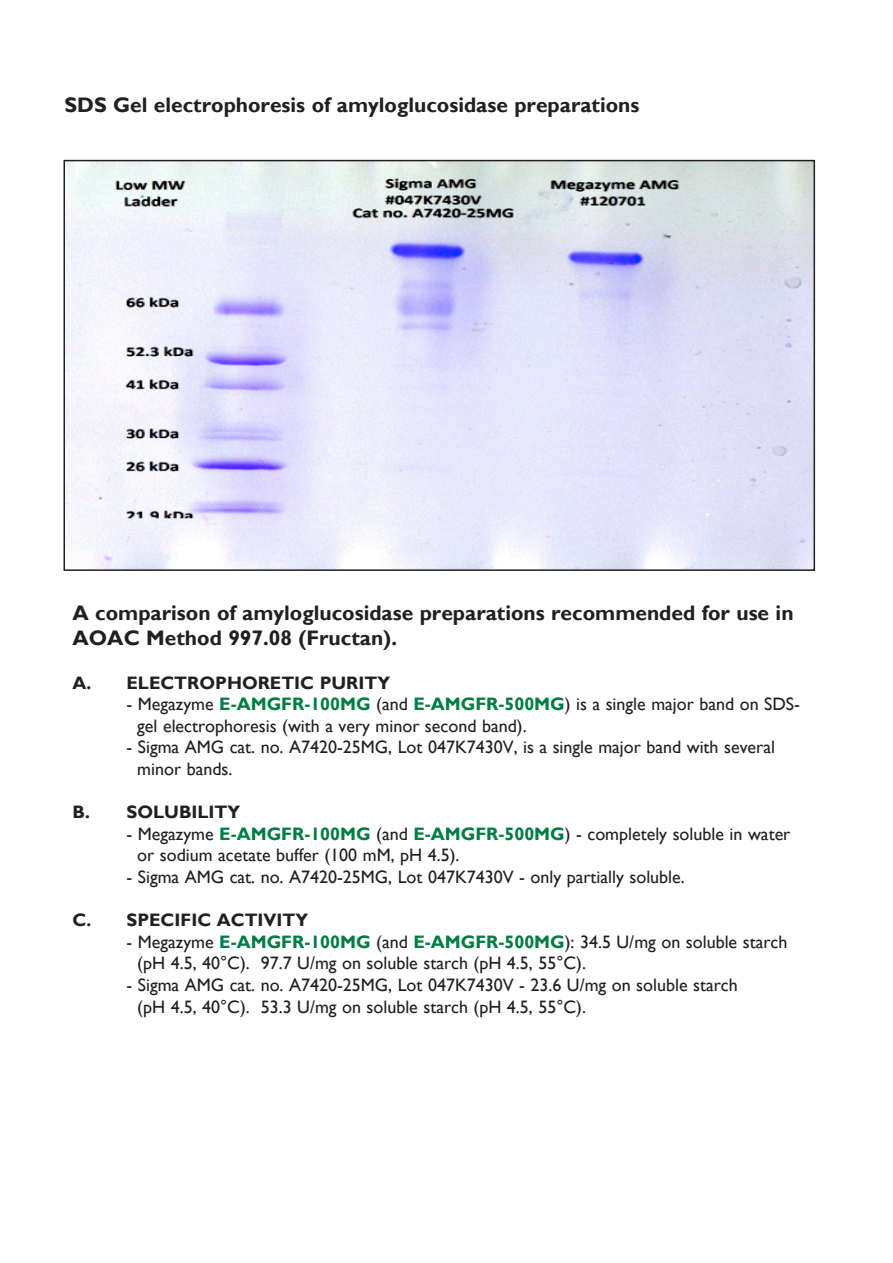
<style>
.page{position:relative;width:893px;height:1263px;background:#fff}
.page>*{position:absolute;margin:0;border:0;box-sizing:border-box;transform-origin:0 0}
.t1{font:700 21px/25.2px "Gill Sans";color:#231f20}
.t2{font:18px/21.6px "Gill Sans";color:#231f20}
.t3{font:700 18px "Gill Sans";color:#231f20}
.s1{font-weight:700;color:#007d43}
</style>
<div class="page">
<img style="left:66px;top:163px;width:746px;height:405px">
<div style="left:63px;top:160px;width:752px;height:411px;border:2px solid #231f20"></div>
<p class="t1" style="left:64px;top:93px;width:576px">SDS Gel electrophoresis of amyloglucosidase preparations</p>
<p class="t1" style="left:72px;top:601px;width:723px">A comparison of amyloglucosidase preparations recommended for use in<br>AOAC Method 997.08 (Fructan).</p>
<p class="t3" style="left:72px;top:672px;width:319px">A. ELECTROPHORETIC PURITY</p>
<p class="t2" style="left:137px;top:694px;width:664px;text-indent:-11px">- Megazyme <span class="s1">E-AMGFR-100MG</span> (and <span class="s1">E-AMGFR-500MG</span>) is a single major band on SDS&shy;gel electrophoresis (with a very minor second band).</p>
<p class="t2" style="left:137px;top:737px;width:639px;text-indent:-11px">- Sigma AMG cat. no. A7420-25MG, Lot 047K7430V, is a single major band with several minor bands.</p>
<p class="t3" style="left:72px;top:801px;width:169px">B. SOLUBILITY</p>
<p class="t2" style="left:137px;top:823px;width:655px;text-indent:-11px">- Megazyme <span class="s1">E-AMGFR-100MG</span> (and <span class="s1">E-AMGFR-500MG</span>) - completely soluble in water or sodium acetate buffer (100 mM, pH 4.5).</p>
<p class="t2" style="left:126px;top:866px;width:560px">- Sigma AMG cat. no. A7420-25MG, Lot 047K7430V - only partially soluble.</p>
<p class="t3" style="left:72px;top:909px;width:237px">C. SPECIFIC ACTIVITY</p>
<p class="t2" style="left:137px;top:931px;width:651px;text-indent:-11px">- Megazyme <span class="s1">E-AMGFR-100MG</span> (and <span class="s1">E-AMGFR-500MG</span>): 34.5 U/mg on soluble starch (pH 4.5, 40°C). 97.7 U/mg on soluble starch (pH 4.5, 55°C).</p>
<p class="t2" style="left:137px;top:974px;width:602px;text-indent:-11px">- Sigma AMG cat. no. A7420-25MG, Lot 047K7430V - 23.6 U/mg on soluble starch (pH 4.5, 40°C). 53.3 U/mg on soluble starch (pH 4.5, 55°C).</p>
</div>
